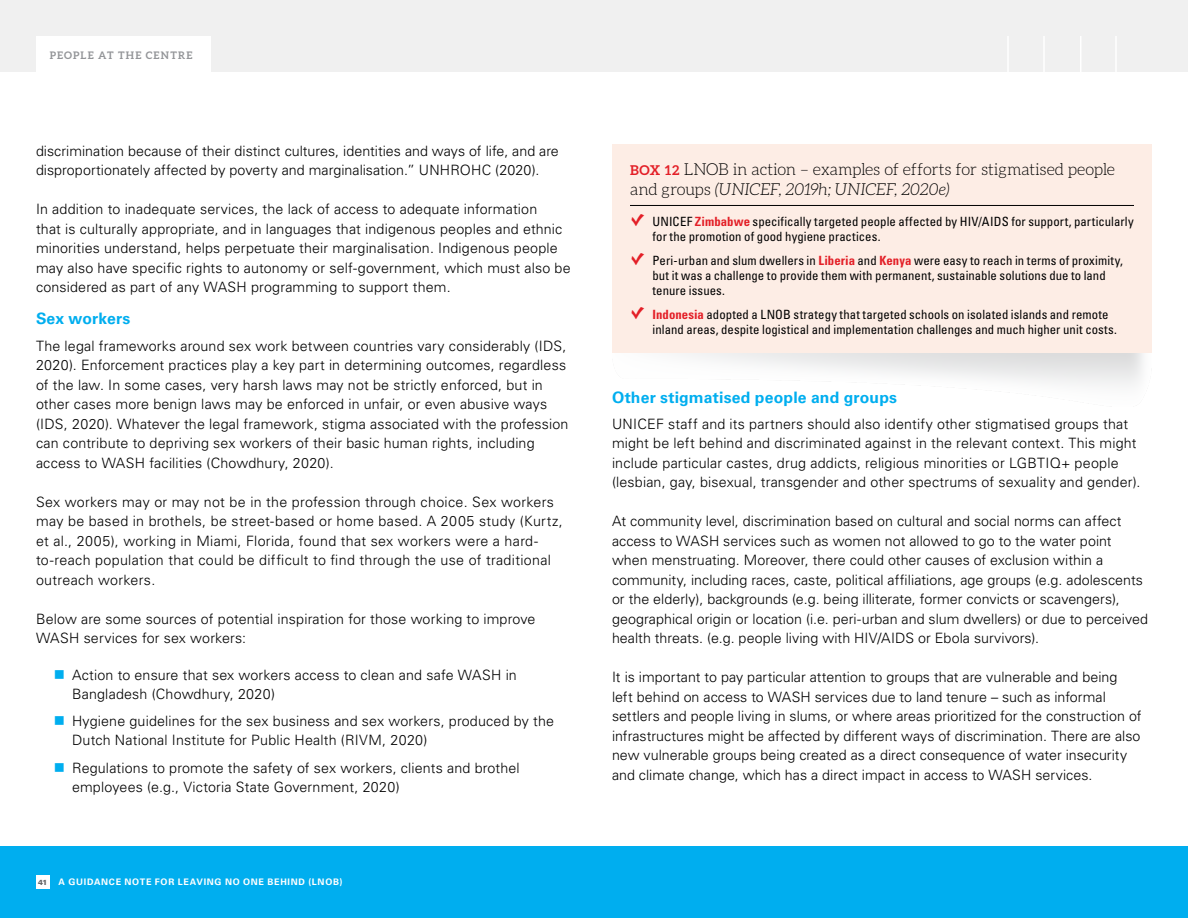
<style>
.page{position:relative;width:1188px;height:918px;background:#fff}
.page>*{position:absolute;margin:0;border:0;box-sizing:border-box;transform-origin:0 0}
.t1{font:300 16.5px/19.5px "Aleo";letter-spacing:-.01em;color:#000}
.t2{font:700 15.75px "Univers LT Pro 65";letter-spacing:.01em;color:#00aeef}
.t3{font:300 14.25px/19.5px "Univers LT Pro 45";letter-spacing:.01em;color:#000}
.t4{font:condensed 12.75px/15px "Univers LT Std";letter-spacing:.005em;color:#000}
.t5{font:700 10.35px "Aleo";letter-spacing:.11em;color:#939598}
.t6{font:700 9px "Univers LT Pro 65";letter-spacing:.08em;color:#fff}
.s1{color:#00aeef}
.s2{font-family:"Univers LT Std";font-weight:900;font-size:7.35px;color:#636466}
.s3{font-weight:700;font-size:13.5px;color:#e31f27}
.s4{font-style:italic}
.s5{font-weight:700;color:#e31f27}
</style>
<div class="page">
<div style="left:0;top:846px;width:1188px;height:72px;background:#00aeef"></div>
<div style="left:0;top:0;width:1188px;height:72px;background:#f0f0f0"></div>
<div style="left:36px;top:875px;width:13px;height:13px;background:#fff"></div>
<hr style="left:1007px;top:36px;width:2px;height:36px;background:#fff">
<hr style="left:1043px;top:36px;width:2px;height:36px;background:#fff">
<hr style="left:1080px;top:36px;width:2px;height:36px;background:#fff">
<hr style="left:1115px;top:36px;width:2px;height:36px;background:#fff">
<div style="left:36px;top:36px;width:175px;height:37px;background:#fff"></div>
<div style="left:612px;top:144px;width:540px;height:208px;background:#fdede5"></div>
<hr style="left:630px;top:205px;width:504px;height:1px;background:#000">
<p class="t5" style="left:50px;top:49px;width:144px">PEOPLE AT THE CENTRE</p>
<p class="t3" style="left:36px;top:141px;width:524px">discrimination because of their distinct cultures, identities and ways of life, and are disproportionately affected by poverty and marginalisation.” UNHROHC (2020).</p>
<p class="t3" style="left:36px;top:200px;width:536px">In addition to inadequate services, the lack of access to adequate information<br>that is culturally appropriate, and in languages that indigenous peoples and ethnic minorities understand, helps perpetuate their marginalisation. Indigenous people may also have specific rights to autonomy or self-government, which must also be considered as part of any WASH programming to support them.</p>
<p class="t2" style="left:36px;top:309px;width:96px">Sex workers</p>
<p class="t3" style="left:36px;top:336px;width:534px">The legal frameworks around sex work between countries vary considerably (IDS, 2020). Enforcement practices play a key part in determining outcomes, regardless of the law. In some cases, very harsh laws may not be strictly enforced, but in other cases more benign laws may be enforced in unfair, or even abusive ways (IDS, 2020). Whatever the legal framework, stigma associated with the profession can contribute to depriving sex workers of their basic human rights, including access to WASH facilities (Chowdhury, 2020).</p>
<p class="t3" style="left:36px;top:492px;width:528px">Sex workers may or may not be in the profession through choice. Sex workers may be based in brothels, be street-based or home based. A 2005 study (Kurtz, et al., 2005), working in Miami, Florida, found that sex workers were a hard&shy;to-reach population that could be difficult to find through the use of traditional outreach workers.</p>
<p class="t3" style="left:36px;top:609px;width:501px">Below are some sources of potential inspiration for those working to improve<br>WASH services for sex workers:</p>
<p class="t3" style="left:72px;top:665px;width:446px;text-indent:-18px"><span class="s1">■</span> Action to ensure that sex workers access to clean and safe WASH in<br>Bangladesh (Chowdhury, 2020)</p>
<p class="t3" style="left:72px;top:711px;width:484px;text-indent:-18px"><span class="s1">■</span> Hygiene guidelines for the sex business and sex workers, produced by the<br>Dutch National Institute for Public Health (RIVM, 2020)</p>
<p class="t3" style="left:72px;top:758px;width:449px;text-indent:-18px"><span class="s1">■</span> Regulations to promote the safety of sex workers, clients and brothel employees (e.g., Victoria State Government, 2020)</p>
<p class="t6" style="left:38px;top:877px;width:306px"><span class="s2">41</span> A GUIDANCE NOTE FOR LEAVING NO ONE BEHIND (LNOB)</p>
<p class="t1" style="left:630px;top:160px;width:487px"><span class="s3">BOX 12</span> LNOB in action – examples of efforts for stigmatised people and groups <span class="s4">(UNICEF, 2019h; UNICEF, 2020e)</span></p>
<p class="t4" style="left:652px;top:214px;width:483px">UNICEF <span class="s5">Zimbabwe</span> specifically targeted people affected by HIV/AIDS for support, particularly for the promotion of good hygiene practices.</p>
<p class="t4" style="left:652px;top:253px;width:472px">Peri-urban and slum dwellers in <span class="s5">Liberia</span> and <span class="s5">Kenya</span> were easy to reach in terms of proximity, but it was a challenge to provide them with permanent, sustainable solutions due to land tenure issues.</p>
<p class="t4" style="left:652px;top:307px;width:466px"><span class="s5">Indonesia</span> adopted a LNOB strategy that targeted schools on isolated islands and remote inland areas, despite logistical and implementation challenges and much higher unit costs.</p>
<p class="t2" style="left:612px;top:388px;width:287px">Other stigmatised people and groups</p>
<p class="t3" style="left:612px;top:414px;width:530px">UNICEF staff and its partners should also identify other stigmatised groups that might be left behind and discriminated against in the relevant context. This might include particular castes, drug addicts, religious minorities or LGBTIQ+ people (lesbian, gay, bisexual, transgender and other spectrums of sexuality and gender).</p>
<p class="t3" style="left:612px;top:512px;width:538px">At community level, discrimination based on cultural and social norms can affect access to WASH services such as women not allowed to go to the water point when menstruating. Moreover, there could other causes of exclusion within a community, including races, caste, political affiliations, age groups (e.g. adolescents or the elderly), backgrounds (e.g. being illiterate, former convicts or scavengers), geographical origin or location (i.e. peri-urban and slum dwellers) or due to perceived health threats. (e.g. people living with HIV/AIDS or Ebola survivors).</p>
<p class="t3" style="left:612px;top:668px;width:531px">It is important to pay particular attention to groups that are vulnerable and being left behind on access to WASH services due to land tenure – such as informal settlers and people living in slums, or where areas prioritized for the construction of infrastructures might be affected by different ways of discrimination. There are also new vulnerable groups being created as a direct consequence of water insecurity and climate change, which has a direct impact in access to WASH services.</p>
</div>
